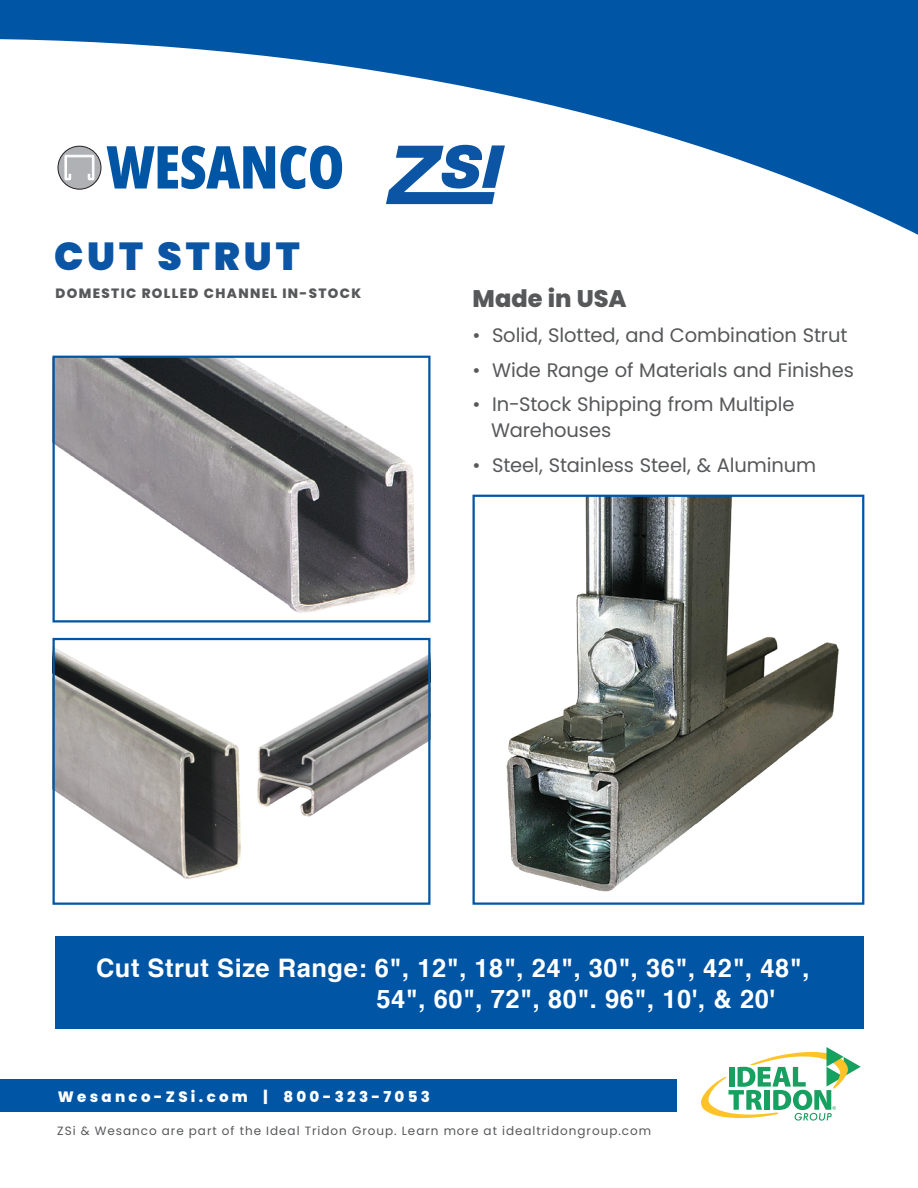
<style>
.page{position:relative;width:918px;height:1188px;background:#fff}
.page>*{position:absolute;margin:0;border:0;box-sizing:border-box;transform-origin:0 0}
.t1{font:900 39px "Poppins";letter-spacing:.1em;color:#0c55a4}
.t2{font:700 25.5px/30.6px "Helvetica";letter-spacing:.02em;color:#fff}
.t3{font:800 24px "Poppins";letter-spacing:.005em;color:#57585a}
.t4{font:19.5px/26.2px "Poppins";letter-spacing:-.005em;color:#57585a}
.t5{font:800 15px "Poppins";letter-spacing:.22em;color:#fff}
.t6{font:800 13.5px "Poppins";letter-spacing:.1em;color:#57585a}
.t7{font:12px "Poppins";letter-spacing:.08em;color:#57585a}
</style>
<div class="page">
<img style="left:55px;top:648px;width:186px;height:231px">
<img style="left:55px;top:359px;width:360px;height:254px">
<div style="left:52px;top:356px;width:378px;height:266px;border:2px solid #0155a5"></div>
<div style="left:56px;top:936px;width:808px;height:93px;background:#0155a5"></div>
<img style="left:506px;top:498px;width:333px;height:394px">
<div style="left:472px;top:495px;width:392px;height:410px;border:2px solid #0155a5"></div>
<img style="left:257px;top:655px;width:170px;height:162px">
<svg style="left:0;top:0;width:918px;height:235px"></svg>
<svg style="left:386px;top:145px;width:119px;height:59px"></svg>
<svg style="left:58px;top:146px;width:43px;height:43px"></svg>
<div style="left:58px;top:146px;width:43px;height:44px;border:1px solid #231f20;border-radius:50%"></div>
<svg style="left:64px;top:155px;width:31px;height:26px"></svg>
<svg style="left:107px;top:146px;width:235px;height:43px"></svg>
<div style="left:0;top:1080px;width:676px;height:32px;background:#0155a5"></div>
<svg style="left:701px;top:1047px;width:160px;height:74px"></svg>
<div style="left:52px;top:638px;width:378px;height:267px;border:2px solid #0155a5"></div>
<h1 class="t1" style="left:54px;top:234px;width:247px">CUT STRUT</h1>
<p class="t6" style="left:56px;top:285px;width:307px">DOMESTIC ROLLED CHANNEL IN-STOCK</p>
<p class="t3" style="left:472px;top:285px;width:156px">Made in USA</p>
<p class="t4" style="left:472px;top:322px;width:376px">• Solid, Slotted, and Combination Strut</p>
<p class="t4" style="left:472px;top:357px;width:383px">• Wide Range of Materials and Finishes</p>
<p class="t4" style="left:491px;top:391px;width:305px;text-indent:-19px">• In-Stock Shipping from Multiple<br>Warehouses</p>
<p class="t4" style="left:472px;top:452px;width:345px">• Steel, Stainless Steel, &amp; Aluminum</p>
<h2 class="t2" style="left:376px;top:953px;width:435px;text-indent:-280px">Cut Strut Size Range: 6", 12", 18", 24", 30", 36", 42", 48",<br>54", 60", 72", 80". 96", 10', &amp; 20'</h2>
<p class="t5" style="left:58px;top:1088px;width:374px">Wesanco-ZSi.com | 800-323-7053</p>
<p class="t7" style="left:57px;top:1123px;width:595px">ZSi &amp; Wesanco are part of the Ideal Tridon Group. Learn more at idealtridongroup.com</p>
</div>
